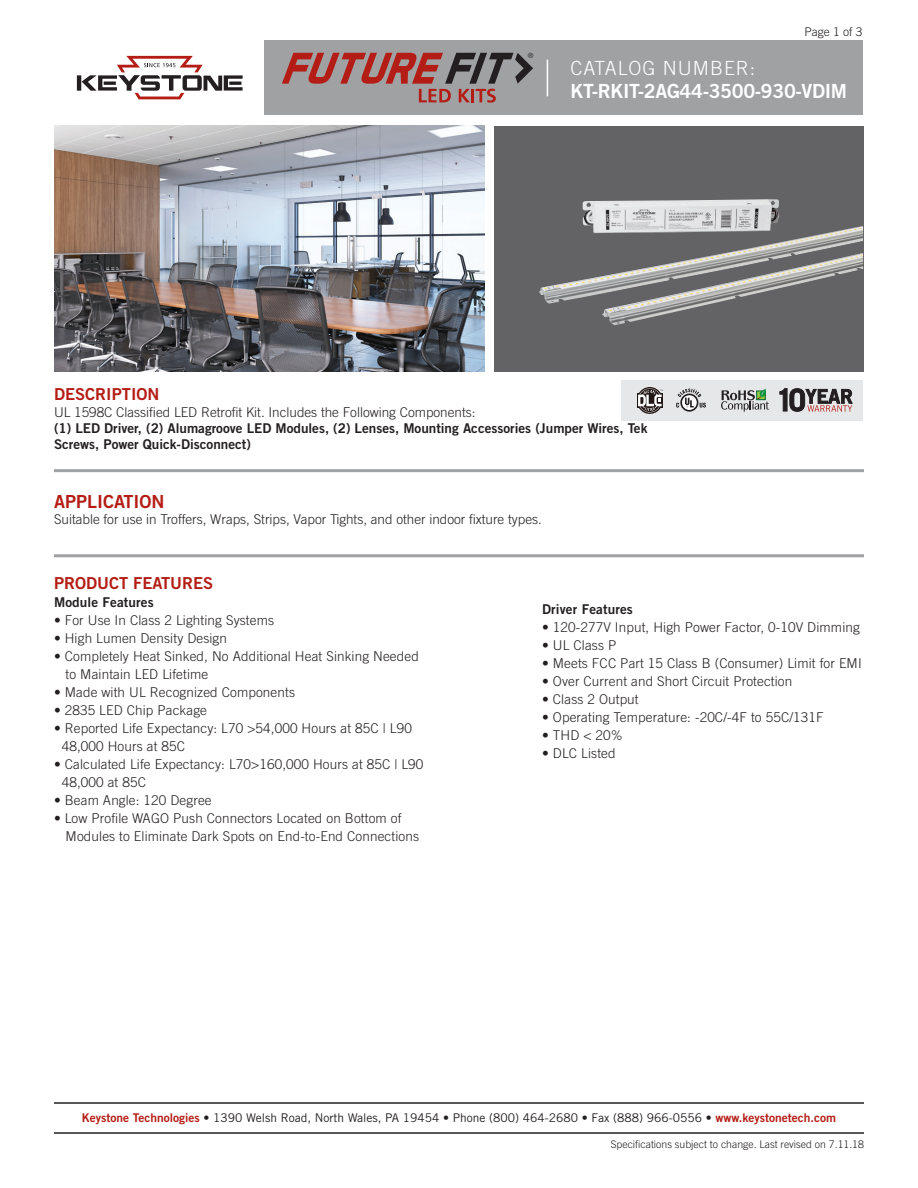
<style>
.page{position:relative;width:918px;height:1188px;background:#fff}
.page>*{position:absolute;margin:0;border:0;box-sizing:border-box;transform-origin:0 0}
.t1{font:19.5px "Trade Gothic Bold Two";letter-spacing:-.02em;color:#fff}
.t2{font:300 19.5px "Trade Gothic";letter-spacing:.05em;color:#fff}
.t3{font:18px "Trade Gothic Bold Two";color:#b41d15}
.t4{font:16.5px "Trade Gothic Bold Two";color:#b41d15}
.t5{font:300 13.5px "Trade Gothic";letter-spacing:.01em;color:#231f20}
.t6{font:13.5px/16.2px "Trade Gothic Bold Two";color:#231f20}
.t7{font:12px "Trade Gothic";color:#231f20}
.t8{font:300 12px "Trade Gothic";color:#231f20}
.t9{font:300 10.5px "Trade Gothic";color:#231f20}
.t10{font:300 7.2px "Trade Gothic";color:#231f20}
.s1{font-family:"Trade Gothic Bold Two";color:#b41d15}
.s2{font-family:"Trade Gothic Bold Two"}
</style>
<div class="page">
<svg style="left:77px;top:56px;width:166px;height:43px"></svg>
<hr style="left:54px;top:554px;width:810px;height:3px;background:#a0a1a3">
<hr style="left:54px;top:469px;width:810px;height:3px;background:#a0a1a3">
<hr style="left:54px;top:1132px;width:810px;height:2px;background:#231f20">
<hr style="left:54px;top:1102px;width:810px;height:2px;background:#231f20">
<div style="left:495px;top:126px;width:369px;height:246px;background:#636366"></div>
<img style="left:54px;top:126px;width:431px;height:246px">
<div style="left:265px;top:40px;width:598px;height:75px;background:#a0a1a3"></div>
<hr style="left:547px;top:60px;width:1px;height:36px;background:#fff">
<svg style="left:282px;top:53px;width:251px;height:50px"></svg>
<img style="left:539px;top:199px;width:253px;height:105px">
<div style="left:621px;top:380px;width:241px;height:40px;background:#e6e7e9"></div>
<svg style="left:721px;top:389px;width:48px;height:23px"></svg>
<svg style="left:676px;top:389px;width:30px;height:23px"></svg>
<svg style="left:780px;top:388px;width:72px;height:24px"></svg>
<div style="left:637px;top:393px;width:26px;height:15px;background:#211714"></div>
<svg style="left:638px;top:387px;width:25px;height:27px"></svg>
<p class="t10" style="left:528px;top:51px;width:7px">®</p>
<p class="t8" style="left:804px;top:25px;width:60px">Page 1 of 3</p>
<p class="t2" style="left:570px;top:57px;width:186px">CATALOG NUMBER:</p>
<p class="t1" style="left:570px;top:79px;width:278px">KT-RKIT-2AG44-3500-930-VDIM</p>
<p class="t4" style="left:54px;top:384px;width:107px">DESCRIPTION</p>
<p class="t5" style="left:54px;top:404px;width:423px">UL 1598C Classified LED Retrofit Kit. Includes the Following Components:</p>
<p class="t6" style="left:54px;top:420px;width:595px">(1) LED Driver, (2) Alumagroove LED Modules, (2) Lenses, Mounting Accessories (Jumper Wires, Tek<br>Screws, Power Quick-Disconnect)</p>
<p class="t3" style="left:54px;top:490px;width:112px">APPLICATION</p>
<p class="t5" style="left:54px;top:511px;width:489px">Suitable for use in Troffers, Wraps, Strips, Vapor Tights, and other indoor fixture types.</p>
<p class="t4" style="left:54px;top:573px;width:161px">PRODUCT FEATURES</p>
<p class="t6" style="left:54px;top:594px;width:101px">Module Features</p>
<p class="t5" style="left:54px;top:612px;width:222px">• For Use In Class 2 Lighting Systems</p>
<p class="t5" style="left:54px;top:630px;width:175px">• High Lumen Density Design</p>
<p class="t5" style="left:54px;top:648px;width:366px">• Completely Heat Sinked, No Additional Heat Sinking Needed</p>
<p class="t5" style="left:66px;top:666px;width:144px">to Maintain LED Lifetime</p>
<p class="t5" style="left:54px;top:684px;width:243px">• Made with UL Recognized Components</p>
<p class="t5" style="left:54px;top:702px;width:155px">• 2835 LED Chip Package</p>
<p class="t5" style="left:54px;top:720px;width:359px">• Reported Life Expectancy: L70 &gt;54,000 Hours at 85C | L90</p>
<p class="t5" style="left:62px;top:738px;width:125px">48,000 Hours at 85C</p>
<p class="t5" style="left:54px;top:756px;width:371px">• Calculated Life Expectancy: L70&gt;160,000 Hours at 85C | L90</p>
<p class="t5" style="left:62px;top:774px;width:86px">48,000 at 85C</p>
<p class="t5" style="left:54px;top:792px;width:159px">• Beam Angle: 120 Degree</p>
<p class="t5" style="left:54px;top:810px;width:349px">• Low Profile WAGO Push Connectors Located on Bottom of</p>
<p class="t5" style="left:66px;top:828px;width:355px">Modules to Eliminate Dark Spots on End-to-End Connections</p>
<p class="t6" style="left:542px;top:600px;width:92px">Driver Features</p>
<p class="t5" style="left:542px;top:619px;width:319px">• 120-277V Input, High Power Factor, 0-10V Dimming</p>
<p class="t5" style="left:542px;top:637px;width:76px">• UL Class P</p>
<p class="t5" style="left:542px;top:655px;width:321px">• Meets FCC Part 15 Class B (Consumer) Limit for EMI</p>
<p class="t5" style="left:542px;top:673px;width:252px">• Over Current and Short Circuit Protection</p>
<p class="t5" style="left:542px;top:691px;width:98px">• Class 2 Output</p>
<p class="t5" style="left:542px;top:709px;width:283px">• Operating Temperature: -20C/-4F to 55C/131F</p>
<p class="t5" style="left:542px;top:727px;width:82px">• THD &lt; 20%</p>
<p class="t5" style="left:542px;top:745px;width:75px">• DLC Listed</p>
<p class="t7" style="left:82px;top:1111px;width:756px"><span class="s1">Keystone Technologies</span> <span class="s2">•</span> 1390 Welsh Road, North Wales, PA 19454 <span class="s2">•</span> Phone (800) 464-2680 <span class="s2">•</span> Fax (888) 966-0556 • <span class="s1">www.keystonetech.com</span></p>
<p class="t9" style="left:611px;top:1138px;width:255px">Specifications subject to change. Last revised on 7.11.18</p>
</div>
